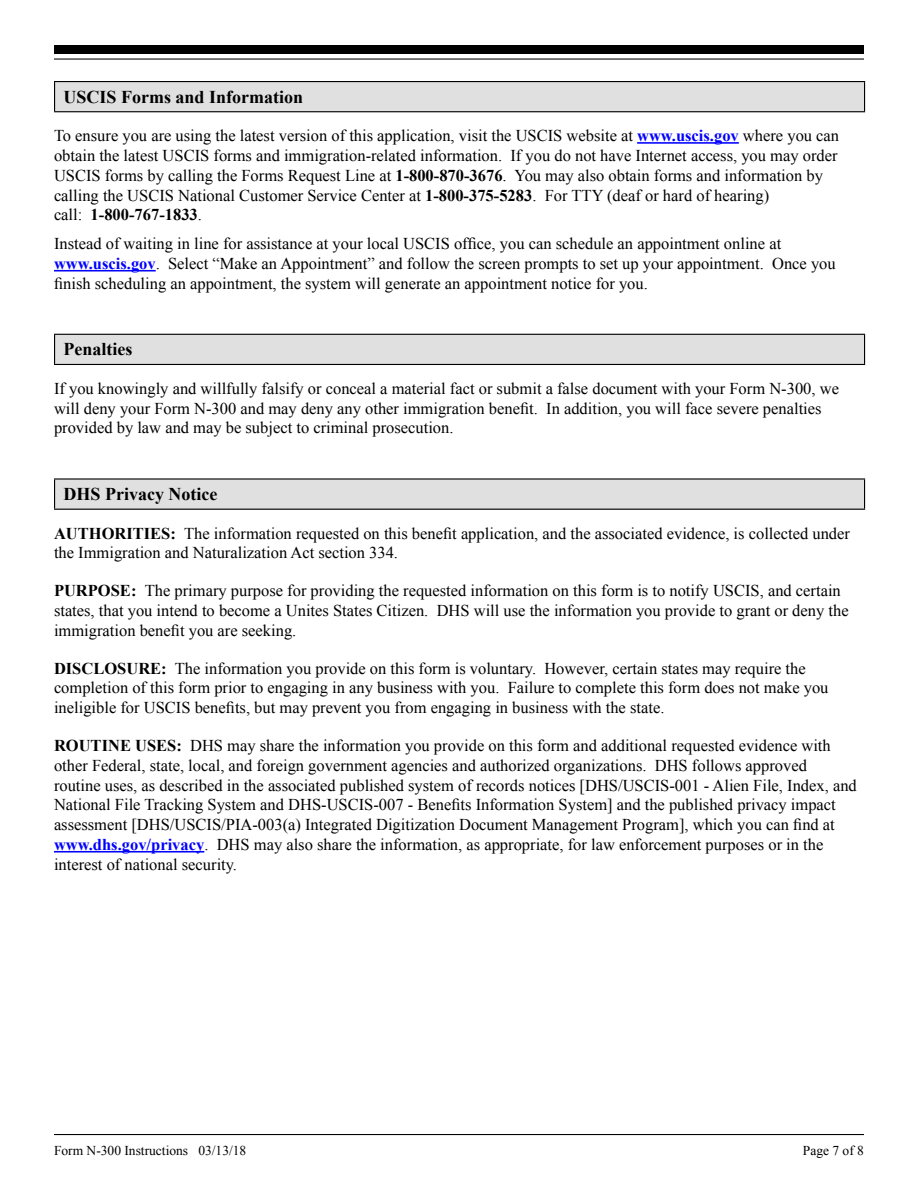
<style>
.page{position:relative;width:918px;height:1188px;background:#fff}
.page>*{position:absolute;margin:0;border:0;box-sizing:border-box;transform-origin:0 0}
.t1{font:700 18px "Times New Roman";color:#000}
.t2{font:16.5px/19.8px "Times New Roman";color:#000}
.t3{font:13.5px "Times New Roman";color:#000}
.s1{font-weight:700;color:#00f}
.s2{font-weight:700}
</style>
<div class="page">
<hr style="left:54px;top:1134px;width:810px;height:1px;background:#000">
<div style="left:54px;top:45px;width:810px;height:9px;background:#000"></div>
<hr style="left:54px;top:58px;width:810px;height:2px;background:#000">
<hr style="left:637px;top:142px;width:102px;height:2px;background:#00f">
<hr style="left:54px;top:270px;width:102px;height:1px;background:#00f">
<hr style="left:54px;top:851px;width:150px;height:2px;background:#00f">
<div style="left:55px;top:82px;width:810px;height:30px;background:#e0e0e0"></div>
<hr style="left:54px;top:81px;width:811px;height:1px;background:#000">
<svg style="left:54px;top:82px;width:1px;height:29px"></svg>
<svg style="left:864px;top:82px;width:1px;height:29px"></svg>
<hr style="left:54px;top:111px;width:811px;height:1px;background:#000">
<div style="left:55px;top:334px;width:810px;height:30px;background:#e0e0e0"></div>
<hr style="left:54px;top:334px;width:811px;height:1px;background:#000">
<svg style="left:54px;top:335px;width:1px;height:29px"></svg>
<svg style="left:864px;top:335px;width:1px;height:29px"></svg>
<hr style="left:54px;top:364px;width:811px;height:1px;background:#000">
<div style="left:55px;top:479px;width:810px;height:30px;background:#e0e0e0"></div>
<hr style="left:54px;top:478px;width:811px;height:2px;background:#000">
<svg style="left:54px;top:480px;width:1px;height:29px"></svg>
<svg style="left:864px;top:480px;width:1px;height:29px"></svg>
<hr style="left:54px;top:509px;width:811px;height:1px;background:#000">
<p class="t1" style="left:64px;top:84px;width:241px">USCIS Forms and Information</p>
<p class="t2" style="left:54px;top:125px;width:787px">To ensure you are using the latest version of this application, visit the USCIS website at <span class="s1">www.uscis.gov</span> where you can obtain the latest USCIS forms and immigration-related information. If you do not have Internet access, you may order USCIS forms by calling the Forms Request Line at <span class="s2">1-800-870-3676</span>. You may also obtain forms and information by calling the USCIS National Customer Service Center at <span class="s2">1-800-375-5283</span>. For TTY (deaf or hard of hearing)<br>call: <span class="s2">1-800-767-1833</span>.</p>
<p class="t2" style="left:54px;top:233px;width:783px">Instead of waiting in line for assistance at your local USCIS office, you can schedule an appointment online at <span class="s1">www.uscis.gov</span>. Select “Make an Appointment” and follow the screen prompts to set up your appointment. Once you finish scheduling an appointment, the system will generate an appointment notice for you.</p>
<p class="t1" style="left:64px;top:337px;width:70px">Penalties</p>
<p class="t2" style="left:54px;top:378px;width:787px">If you knowingly and willfully falsify or conceal a material fact or submit a false document with your Form N-300, we will deny your Form N-300 and may deny any other immigration benefit. In addition, you will face severe penalties provided by law and may be subject to criminal prosecution.</p>
<p class="t1" style="left:64px;top:482px;width:155px">DHS Privacy Notice</p>
<p class="t2" style="left:54px;top:523px;width:798px"><span class="s2">AUTHORITIES:</span> The information requested on this benefit application, and the associated evidence, is collected under the Immigration and Naturalization Act section 334.</p>
<p class="t2" style="left:54px;top:580px;width:796px"><span class="s2">PURPOSE:</span> The primary purpose for providing the requested information on this form is to notify USCIS, and certain states, that you intend to become a Unites States Citizen. DHS will use the information you provide to grant or deny the immigration benefit you are seeking.</p>
<p class="t2" style="left:54px;top:658px;width:776px"><span class="s2">DISCLOSURE:</span> The information you provide on this form is voluntary. However, certain states may require the completion of this form prior to engaging in any business with you. Failure to complete this form does not make you ineligible for USCIS benefits, but may prevent you from engaging in business with the state.</p>
<p class="t2" style="left:54px;top:735px;width:804px"><span class="s2">ROUTINE USES:</span> DHS may share the information you provide on this form and additional requested evidence with other Federal, state, local, and foreign government agencies and authorized organizations. DHS follows approved routine uses, as described in the associated published system of records notices [DHS/USCIS-001 - Alien File, Index, and National File Tracking System and DHS-USCIS-007 - Benefits Information System] and the published privacy impact assessment [DHS/USCIS/PIA-003(a) Integrated Digitization Document Management Program], which you can find at <span class="s1">www.dhs.gov/privacy</span>. DHS may also share the information, as appropriate, for law enforcement purposes or in the interest of national security.</p>
<p class="t3" style="left:54px;top:1141px;width:194px">Form N-300 Instructions 03/13/18</p>
<p class="t3" style="left:803px;top:1141px;width:63px">Page 7 of 8</p>
</div>
